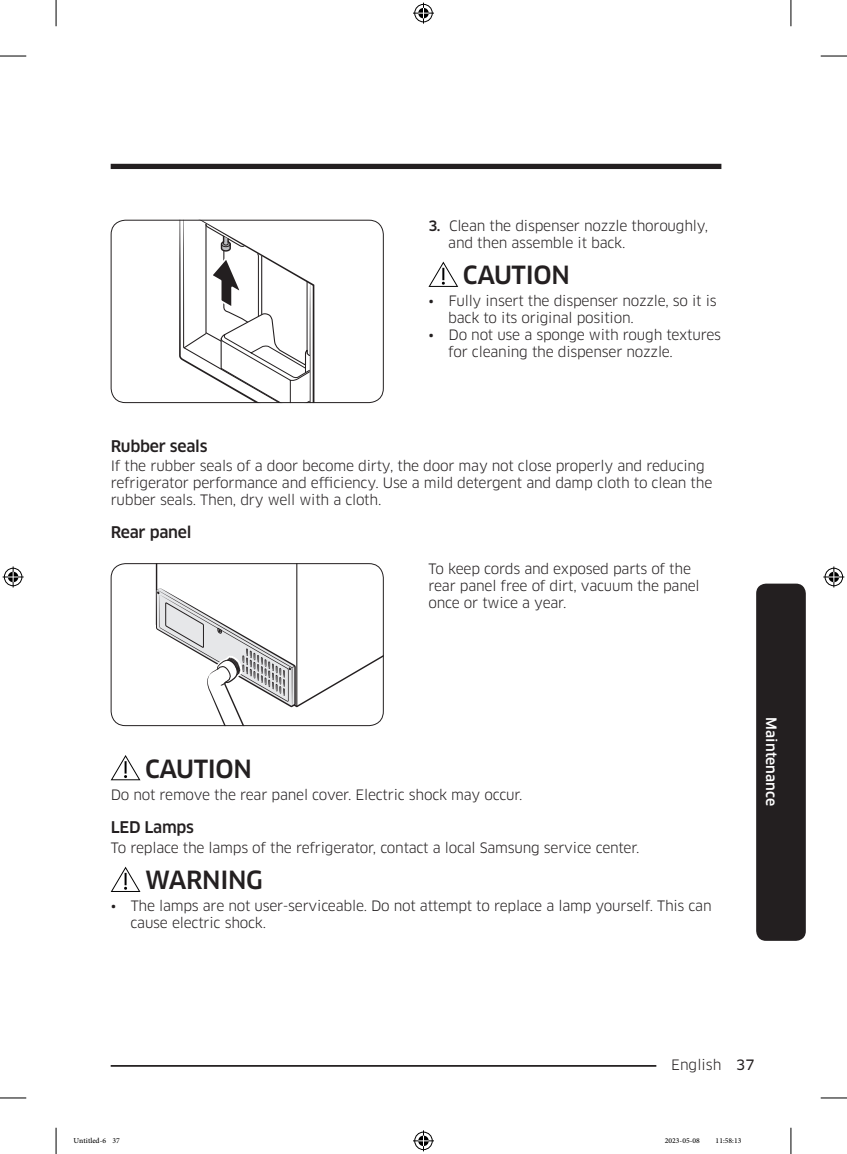
<style>
.page{position:relative;width:847px;height:1154px;background:#fff}
.page>*{position:absolute;margin:0;border:0;box-sizing:border-box;transform-origin:0 0}
.DL_DT_Icon__USPL{font:500 24.5px "Samsung Clan Pro";letter-spacing:-.015em;color:#231f20}
.t1{font:500 15.75px "Samsung Clan Pro";letter-spacing:-.015em;color:#231f20}
.t2{font:14px/16.8px "Samsung Clan Pro";letter-spacing:-.015em;color:#231f20}
.Sidebar{font:500 14px "Samsung Clan Pro";color:#fff}
.t3{font:10.5px "Adobe Arabic";color:#000}
.s1{font-weight:500}
.s2{font-family:"Samsung Clan Pro News"}
</style>
<div class="page">
<div style="left:111px;top:164px;width:610px;height:5px;background:#231f20"></div>
<hr style="left:111px;top:1065px;width:610px;height:2px;background:#231f20">
<div style="left:656px;top:1055px;width:80px;height:17px;background:#fff"></div>
<div style="left:755px;top:583px;width:50px;height:358px;background:#231f20;border-radius:10px"></div>
<svg style="left:179px;top:222px;width:135px;height:179px"></svg>
<div style="left:111px;top:220px;width:272px;height:183px;border:1px solid #231f20;border-radius:14px"></div>
<svg style="left:428px;top:262px;width:30px;height:25px"></svg>
<svg style="left:155px;top:563px;width:228px;height:163px"></svg>
<div style="left:111px;top:563px;width:272px;height:163px;border:1px solid #231f20;border-radius:14px"></div>
<svg style="left:111px;top:755px;width:29px;height:25px"></svg>
<svg style="left:111px;top:866px;width:29px;height:26px"></svg>
<svg style="left:0;top:56px;width:26px;height:1px"></svg>
<svg style="left:820px;top:56px;width:26px;height:1px"></svg>
<svg style="left:0;top:1097px;width:26px;height:1px"></svg>
<svg style="left:820px;top:1097px;width:26px;height:1px"></svg>
<svg style="left:56px;top:0;width:1px;height:26px"></svg>
<svg style="left:56px;top:1128px;width:1px;height:26px"></svg>
<svg style="left:790px;top:0;width:1px;height:26px"></svg>
<svg style="left:790px;top:1128px;width:1px;height:26px"></svg>
<svg style="left:413px;top:3px;width:21px;height:21px"></svg>
<svg style="left:413px;top:1130px;width:21px;height:21px"></svg>
<svg style="left:3px;top:566px;width:21px;height:21px"></svg>
<svg style="left:823px;top:566px;width:21px;height:21px"></svg>
<p class="t2" style="left:448px;top:217px;width:261px;text-indent:-20px"><span class="s1">3.</span> Clean the dispenser nozzle thoroughly, and then assemble it back.</p>
<p class="DL_DT_Icon__USPL" style="left:462px;top:261px;width:108px">CAUTION</p>
<p class="t2" style="left:448px;top:293px;width:270px;text-indent:-20px">• Fully insert the dispenser nozzle, so it is back to its original position.</p>
<p class="t2" style="left:448px;top:326px;width:274px;text-indent:-20px">• Do not use a sponge with rough textures for cleaning the dispenser nozzle.</p>
<h3 class="t1" style="left:111px;top:437px;width:98px">Rubber seals</h3>
<p class="t2" style="left:111px;top:457px;width:603px">If the rubber seals of a door become dirty, the door may not close properly and reducing refrigerator performance and efficiency. Use a mild detergent and damp cloth to clean the rubber seals. Then, dry well with a cloth.</p>
<h3 class="t1" style="left:111px;top:523px;width:82px">Rear panel</h3>
<p class="t2" style="left:428px;top:561px;width:273px">To keep cords and exposed parts of the rear panel free of dirt, vacuum the panel once or twice a year.</p>
<p class="DL_DT_Icon__USPL" style="left:145px;top:754px;width:108px">CAUTION</p>
<p class="t2" style="left:111px;top:786px;width:413px">Do not remove the rear panel cover. Electric shock may occur.</p>
<h3 class="t1" style="left:111px;top:818px;width:85px">LED Lamps</h3>
<p class="t2" style="left:111px;top:839px;width:530px">To replace the lamps of the refrigerator, contact a local Samsung service center.</p>
<p class="DL_DT_Icon__USPL" style="left:145px;top:866px;width:119px">WARNING</p>
<p class="t2" style="left:130px;top:898px;width:582px;text-indent:-20px">• The lamps are not user-serviceable. Do not attempt to replace a lamp yourself. This can cause electric shock.</p>
<p class="Sidebar" style="left:779px;top:717px;width:90px;rotate:90deg">Maintenance</p>
<p class="t2" style="left:671px;top:1056px;width:85px">English <span class="s2">37</span></p>
<p class="t3" style="left:74px;top:1133px;width:48px">Untitled-6 37</p>
<p class="t3" style="left:664px;top:1133px;width:37px">2023-05-08</p>
<p class="t3" style="left:715px;top:1133px;width:27px">11:58:13</p>
</div>
